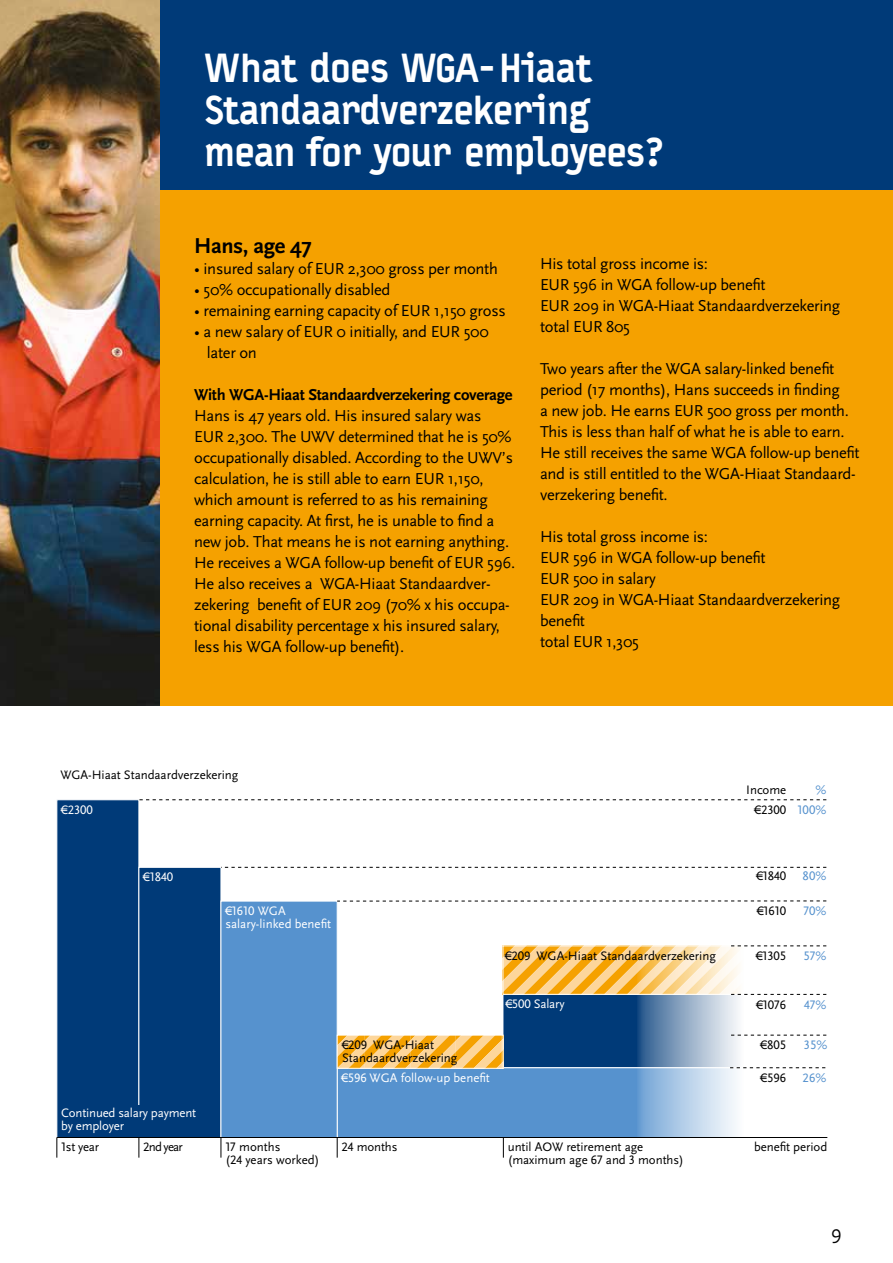
<style>
.page{position:relative;width:893px;height:1263px;background:#fff}
.page>*{position:absolute;margin:0;border:0;box-sizing:border-box;transform-origin:0 0}
.t1{font:900 39px/42px "Typestar";letter-spacing:-.04em;color:#fff}
.t2{font:700 22.5px "Scala Sans";letter-spacing:-.02em;color:#000}
.t3{font:20.25px "Scala Sans Pro";color:#000}
.t4{font:16.5px/21px "Scala Sans Pro";letter-spacing:-.02em;color:#000}
.t5{font:700 16.5px "Scala Sans";letter-spacing:-.02em;color:#000}
.t6{font:12.9px/12.9px "Scala Sans Pro";letter-spacing:-.005em;color:#000}
.t7{font:12.9px/12.9px "Scala Sans Pro";color:#fff}
.t8{font:12.9px/19.5px "Scala Sans Pro";color:#5692ce;text-align:right}
</style>
<div class="page">
<div style="left:0;top:0;width:893px;height:191px;background:#003a78"></div>
<div style="left:0;top:191px;width:893px;height:515px;background:#f5a100"></div>
<div style="left:503px;top:994px;width:244px;height:74px;background:#003a78"></div>
<div style="left:503px;top:994px;width:245px;height:74px;border:1px solid #fff"></div>
<svg style="left:505px;top:947px;width:128px;height:46px;background:#f8bc50"></svg>
<div style="left:503px;top:945px;width:245px;height:50px;border:1px solid #fff"></div>
<div style="left:56px;top:799px;width:83px;height:339px;background:#003a78;border:1px solid #fff"></div>
<div style="left:337px;top:1067px;width:411px;height:71px;background:#5692ce;border:1px solid #fff"></div>
<div style="left:138px;top:867px;width:83px;height:271px;background:#003a78;border:1px solid #fff"></div>
<div style="left:221px;top:901px;width:117px;height:237px;background:#5692ce;border:1px solid #fff"></div>
<div style="left:95px;top:1105px;width:120px;height:32px;background:#003a78"></div>
<svg style="left:633px;top:900px;width:114px;height:237px"></svg>
<svg style="left:139px;top:799px;width:687px;height:1px"></svg>
<svg style="left:337px;top:901px;width:489px;height:1px"></svg>
<svg style="left:221px;top:867px;width:605px;height:1px"></svg>
<svg style="left:730px;top:946px;width:96px;height:1px"></svg>
<svg style="left:730px;top:994px;width:96px;height:1px"></svg>
<svg style="left:730px;top:1067px;width:96px;height:1px"></svg>
<hr style="left:57px;top:1137px;width:770px;height:1px;background:#000">
<svg style="left:57px;top:1138px;width:1px;height:19px"></svg>
<svg style="left:139px;top:1138px;width:1px;height:19px"></svg>
<svg style="left:337px;top:1138px;width:1px;height:19px"></svg>
<svg style="left:503px;top:1138px;width:1px;height:19px"></svg>
<svg style="left:221px;top:1138px;width:1px;height:19px"></svg>
<svg style="left:339px;top:1037px;width:162px;height:30px;background:#f9bc51"></svg>
<div style="left:337px;top:1035px;width:166px;height:34px;border:1px solid #fff"></div>
<svg style="left:731px;top:1035px;width:96px;height:1px"></svg>
<img style="left:0;top:0;width:160px;height:706px">
<h1 class="t1" style="left:204px;top:47px;width:461px">What does WGA-Hiaat<br>Standaardverzekering mean for your employees?</h1>
<h2 class="t2" style="left:194px;top:233px;width:119px">Hans, age 47</h2>
<p class="t4" style="left:194px;top:258px;width:305px">• insured salary of EUR 2,300 gross per month</p>
<p class="t4" style="left:194px;top:279px;width:198px">• 50% occupationally disabled</p>
<p class="t4" style="left:194px;top:300px;width:313px">• remaining earning capacity of EUR 1,150 gross</p>
<p class="t4" style="left:207px;top:321px;width:283px;text-indent:-13px">• a new salary of EUR 0 initially, and EUR 500 later on</p>
<p class="t5" style="left:194px;top:385px;width:320px">With WGA-Hiaat Standaardverzekering coverage</p>
<p class="t4" style="left:194px;top:405px;width:323px">Hans is 47 years old. His insured salary was<br>EUR 2,300. The UWV determined that he is 50% occupationally disabled. According to the UWV’s calculation, he is still able to earn EUR 1,150, which amount is referred to as his remaining earning capacity. At first, he is unable to find a new job. That means he is not earning anything.<br>He receives a WGA follow-up benefit of EUR 596.<br>He also receives a WGA-Hiaat Standaardver&shy;zekering benefit of EUR 209 (70% x his occupa&shy;tional disability percentage x his insured salary, less his WGA follow-up benefit).</p>
<p class="t4" style="left:540px;top:253px;width:302px">His total gross income is:<br>EUR 596 in WGA follow-up benefit<br>EUR 209 in WGA-Hiaat Standaardverzekering total EUR 805</p>
<p class="t4" style="left:540px;top:358px;width:321px">Two years after the WGA salary-linked benefit period (17 months), Hans succeeds in finding<br>a new job. He earns EUR 500 gross per month.<br>This is less than half of what he is able to earn.<br>He still receives the same WGA follow-up benefit and is still entitled to the WGA-Hiaat Standaard&shy;verzekering benefit.</p>
<p class="t4" style="left:540px;top:526px;width:302px">His total gross income is:<br>EUR 596 in WGA follow-up benefit<br>EUR 500 in salary<br>EUR 209 in WGA-Hiaat Standaardverzekering benefit<br>total EUR 1,305</p>
<p class="t6" style="left:60px;top:769px;width:179px">WGA-Hiaat Standaardverzekering</p>
<p class="t7" style="left:61px;top:803px;width:33px">€2300</p>
<p class="t6" style="left:746px;top:784px;width:42px">Income</p>
<p class="t6" style="left:755px;top:803px;width:33px">€2300</p>
<p class="t8" style="left:798px;top:780px;width:30px">%<br>100%</p>
<p class="t7" style="left:143px;top:871px;width:32px">€1840</p>
<p class="t7" style="left:61px;top:1107px;width:136px">Continued salary payment by employer</p>
<p class="t7" style="left:225px;top:904px;width:107px">€1610 WGA salary-linked benefit</p>
<p class="t6" style="left:505px;top:949px;width:212px">€209 WGA-Hiaat Standaardverzekering</p>
<p class="t7" style="left:506px;top:998px;width:60px">€500 Salary</p>
<p class="t8" style="left:803px;top:866px;width:25px">80%</p>
<p class="t8" style="left:803px;top:901px;width:25px">70%</p>
<p class="t6" style="left:756px;top:869px;width:32px">€1840</p>
<p class="t6" style="left:757px;top:904px;width:31px">€1610</p>
<p class="t6" style="left:756px;top:949px;width:32px">€1305</p>
<p class="t8" style="left:803px;top:946px;width:25px">57%</p>
<p class="t6" style="left:756px;top:998px;width:31px">€1076</p>
<p class="t8" style="left:804px;top:994px;width:24px">47%</p>
<p class="t6" style="left:342px;top:1038px;width:117px">€209 WGA-Hiaat<br>Standaardverzekering</p>
<p class="t6" style="left:761px;top:1038px;width:27px">€805</p>
<p class="t8" style="left:804px;top:1035px;width:25px">35%</p>
<p class="t7" style="left:342px;top:1071px;width:150px">€596 WGA follow-up benefit</p>
<p class="t6" style="left:761px;top:1071px;width:27px">€596</p>
<p class="t8" style="left:803px;top:1068px;width:25px">26%</p>
<p class="t6" style="left:61px;top:1140px;width:39px">1st year</p>
<p class="t6" style="left:143px;top:1140px;width:41px">2nd year</p>
<p class="t6" style="left:342px;top:1140px;width:57px">24 months</p>
<p class="t6" style="left:754px;top:1140px;width:75px">benefit period</p>
<p class="t6" style="left:225px;top:1140px;width:96px">17 months<br>(24 years worked)</p>
<p class="t6" style="left:508px;top:1140px;width:177px">until AOW retirement age (maximum age 67 and 3 months)</p>
<p class="t3" style="left:831px;top:1221px;width:13px">9</p>
</div>
